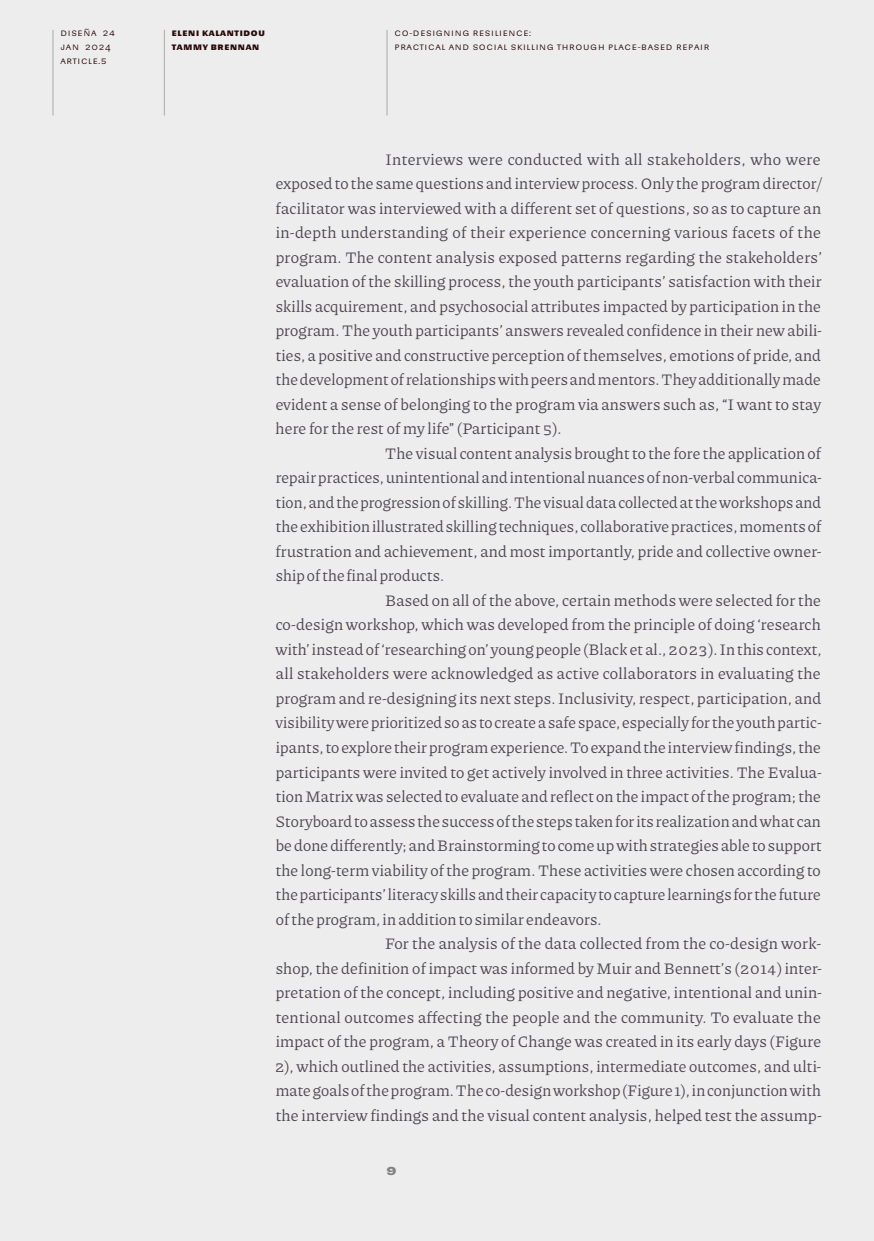
<style>
.page{position:relative;width:874px;height:1241px;background:#fff}
.page>*{position:absolute;margin:0;border:0;box-sizing:border-box;transform-origin:0 0}
.t1{font:16.1px "Piazzolla";letter-spacing:.01em;color:#4c4651}
.t2{font:700 14px "Sudamerican Grotesk";color:#828282}
.t3{font:9.62px/14px "Sudamerican Grotesk";letter-spacing:.07em;color:#260808}
.t4{font:700 9.62px/14px "Sudamerican Grotesk";letter-spacing:.07em;color:#260808}
</style>
<div class="page">
<div style="left:0;top:0;width:873px;height:1240px;background:#ededed"></div>
<hr style="left:52px;top:30px;width:1px;height:85px;background:#ababab">
<hr style="left:164px;top:30px;width:1px;height:85px;background:#ababab">
<hr style="left:386px;top:30px;width:1px;height:85px;background:#ababab">
<p class="t3" style="left:60px;top:25px;width:56px">Diseña 24 jan 2024 article.5</p>
<p class="t4" style="left:172px;top:25px;width:94px">Eleni Kalantidou<br>Tammy Brennan</p>
<p class="t3" style="left:394px;top:25px;width:315px">Co-designing Resilience:<br>Practical and Social Skilling through Place-based Repair</p>
<p class="t1" style="left:385px;top:149px;width:436px">Interviews were conducted with all stakeholders, who were</p>
<p class="t1" style="left:275px;top:173px;width:547px">exposed to the same questions and interview process. Only the program director/</p>
<p class="t1" style="left:275px;top:198px;width:547px">facilitator was interviewed with a different set of questions, so as to capture an</p>
<p class="t1" style="left:275px;top:222px;width:546px">in-depth understanding of their experience concerning various facets of the</p>
<p class="t1" style="left:275px;top:247px;width:547px">program. The content analysis exposed patterns regarding the stakeholders’</p>
<p class="t1" style="left:275px;top:271px;width:547px">evaluation of the skilling process, the youth participants’ satisfaction with their</p>
<p class="t1" style="left:275px;top:296px;width:546px">skills acquirement, and psychosocial attributes impacted by participation in the</p>
<p class="t1" style="left:275px;top:320px;width:547px">program. The youth participants’ answers revealed confidence in their new abili-</p>
<p class="t1" style="left:275px;top:345px;width:546px">ties, a positive and constructive perception of themselves, emotions of pride, and</p>
<p class="t1" style="left:275px;top:369px;width:546px">the development of relationships with peers and mentors. They additionally made</p>
<p class="t1" style="left:275px;top:394px;width:546px">evident a sense of belonging to the program via answers such as, “I want to stay</p>
<p class="t1" style="left:275px;top:418px;width:287px">here for the rest of my life” (Participant 5).</p>
<p class="t1" style="left:385px;top:443px;width:437px">The visual content analysis brought to the fore the application of</p>
<p class="t1" style="left:275px;top:467px;width:547px">repair practices, unintentional and intentional nuances of non-verbal communica-</p>
<p class="t1" style="left:275px;top:492px;width:546px">tion, and the progression of skilling. The visual data collected at the workshops and</p>
<p class="t1" style="left:275px;top:516px;width:547px">the exhibition illustrated skilling techniques, collaborative practices, moments of</p>
<p class="t1" style="left:275px;top:541px;width:547px">frustration and achievement, and most importantly, pride and collective owner-</p>
<p class="t1" style="left:275px;top:565px;width:170px">ship of the final products.</p>
<p class="t1" style="left:385px;top:590px;width:437px">Based on all of the above, certain methods were selected for the</p>
<p class="t1" style="left:275px;top:614px;width:546px">co-design workshop, which was developed from the principle of doing ‘research</p>
<p class="t1" style="left:275px;top:639px;width:547px">with’ instead of ‘researching on’ young people (Black et al., 2023). In this context,</p>
<p class="t1" style="left:276px;top:663px;width:546px">all stakeholders were acknowledged as active collaborators in evaluating the</p>
<p class="t1" style="left:275px;top:688px;width:546px">program and re-designing its next steps. Inclusivity, respect, participation, and</p>
<p class="t1" style="left:275px;top:712px;width:547px">visibility were prioritized so as to create a safe space, especially for the youth partic-</p>
<p class="t1" style="left:275px;top:737px;width:546px">ipants, to explore their program experience. To expand the interview findings, the</p>
<p class="t1" style="left:275px;top:761px;width:547px">participants were invited to get actively involved in three activities. The Evalua-</p>
<p class="t1" style="left:275px;top:786px;width:546px">tion Matrix was selected to evaluate and reflect on the impact of the program; the</p>
<p class="t1" style="left:275px;top:810px;width:547px">Storyboard to assess the success of the steps taken for its realization and what can</p>
<p class="t1" style="left:275px;top:835px;width:547px">be done differently; and Brainstorming to come up with strategies able to support</p>
<p class="t1" style="left:275px;top:859px;width:546px">the long-term viability of the program. These activities were chosen according to</p>
<p class="t1" style="left:275px;top:884px;width:546px">the participants’ literacy skills and their capacity to capture learnings for the future</p>
<p class="t1" style="left:275px;top:908px;width:327px">of the program, in addition to similar endeavors.</p>
<p class="t1" style="left:385px;top:933px;width:437px">For the analysis of the data collected from the co-design work-</p>
<p class="t1" style="left:275px;top:957px;width:547px">shop, the definition of impact was informed by Muir and Bennett’s (2014) inter-</p>
<p class="t1" style="left:275px;top:982px;width:547px">pretation of the concept, including positive and negative, intentional and unin-</p>
<p class="t1" style="left:275px;top:1006px;width:546px">tentional outcomes affecting the people and the community. To evaluate the</p>
<p class="t1" style="left:275px;top:1031px;width:546px">impact of the program, a Theory of Change was created in its early days (Figure</p>
<p class="t1" style="left:275px;top:1055px;width:547px">2), which outlined the activities, assumptions, intermediate outcomes, and ulti-</p>
<p class="t1" style="left:275px;top:1080px;width:546px">mate goals of the program. The co-design workshop (Figure 1), in conjunction with</p>
<p class="t1" style="left:275px;top:1104px;width:547px">the interview findings and the visual content analysis, helped test the assump-</p>
<p class="t2" style="left:386px;top:1158px;width:12px">9</p>
</div>
